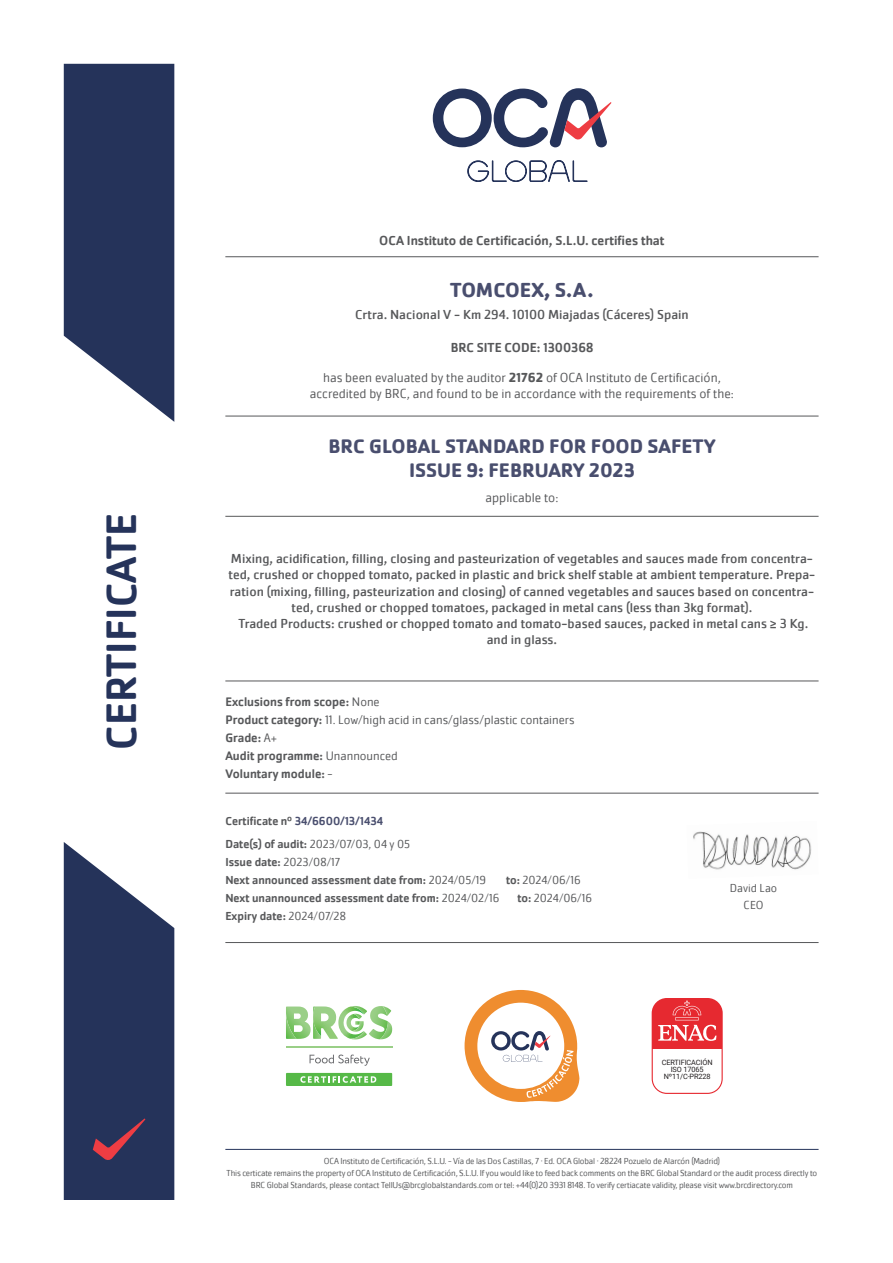
<style>
.page{position:relative;width:893px;height:1263px;background:#fff}
.page>*{position:absolute;margin:0;border:0;box-sizing:border-box;transform-origin:0 0}
.t1{font:500 43.95px "Cachet Pro";color:#25335a}
.t2{font:700 21px "Cachet Pro";letter-spacing:-.005em;color:#494e6e}
.t3{font:700 20.25px "Cachet Pro";color:#494e6e}
.t4{font:13.5px/16.2px "Cachet Pro";color:#57585a;text-align:center}
.t5{font:300 13.5px "Cachet Pro";color:#57585a}
.t6{font:500 13.5px "Cachet Pro";color:#57585a}
.t7{font:500 12.75px "Cachet Pro";color:#57585a}
.t8{font:300 12.75px "Cachet Pro";color:#57585a}
.t9{font:500 12px "Cachet Pro";color:#57585a}
.t10{font:300 12px "Cachet Pro";color:#57585a}
.t11{font:500 12px "Cachet Pro";color:#494e6e}
.t12{font:300 9px/12px "Cachet Pro";letter-spacing:-.02em;color:#57585a;text-align:center}
.t13{font:7.35px "Roboto";letter-spacing:-.01em;color:#231f20}
.s1{font-weight:700}
.s2{font-weight:300}
.s3{font-weight:500}
.s4{color:#57585a}
</style>
<div class="page">
<svg style="left:64px;top:64px;width:110px;height:358px;background:#3f4b6d"></svg>
<svg style="left:64px;top:842px;width:110px;height:358px;background:#414b6d"></svg>
<svg style="left:433px;top:88px;width:179px;height:59px"></svg>
<svg style="left:467px;top:160px;width:121px;height:22px"></svg>
<hr style="left:225px;top:416px;width:594px;height:1px;background:#57585a">
<hr style="left:225px;top:256px;width:594px;height:1px;background:#57585a">
<hr style="left:225px;top:516px;width:594px;height:1px;background:#57585a">
<hr style="left:225px;top:681px;width:594px;height:1px;background:#57585a">
<hr style="left:225px;top:793px;width:594px;height:1px;background:#57585a">
<hr style="left:225px;top:942px;width:594px;height:1px;background:#57585a">
<hr style="left:225px;top:1149px;width:594px;height:1px;background:#25335a">
<svg style="left:286px;top:1006px;width:106px;height:33px"></svg>
<svg style="left:309px;top:1054px;width:61px;height:12px"></svg>
<hr style="left:286px;top:1046px;width:106px;height:2px;background:#9acf87">
<div style="left:286px;top:1073px;width:106px;height:13px;background:#56b947"></div>
<svg style="left:300px;top:1076px;width:76px;height:7px"></svg>
<svg style="left:465px;top:990px;width:114px;height:112px"></svg>
<svg style="left:652px;top:998px;width:71px;height:96px"></svg>
<img style="left:693px;top:831px;width:119px;height:39px">
<p class="t1" style="left:96px;top:750px;width:238px;rotate:-90deg">CERTIFICATE</p>
<p class="t6" style="left:379px;top:232px;width:287px">OCA Instituto de Certificación, S.L.U. certifies that</p>
<p class="t2" style="left:450px;top:277px;width:145px">TOMCOEX, S.A.</p>
<p class="t4" style="left:355px;top:306px;width:335px">Crtra. Nacional V - Km 294. 10100 Miajadas (Cáceres) Spain</p>
<p class="t6" style="left:451px;top:340px;width:144px">BRC SITE CODE: 1300368</p>
<p class="t5" style="left:323px;top:370px;width:399px">has been evaluated by the auditor <span class="s1">21762</span> of OCA Instituto de Certificación,</p>
<p class="t5" style="left:310px;top:386px;width:425px">accredited by BRC, and found to be in accordance with the requirements of the:</p>
<p class="t3" style="left:329px;top:434px;width:388px">BRC GLOBAL STANDARD FOR FOOD SAFETY</p>
<p class="t3" style="left:409px;top:458px;width:227px">ISSUE 9: FEBRUARY 2023</p>
<p class="t5" style="left:485px;top:490px;width:74px">applicable to:</p>
<p class="t4" style="left:229px;top:551px;width:588px">Mixing, acidification, filling, closing and pasteurization of vegetables and sauces made from concentra&shy;ted, crushed or chopped tomato, packed in plastic and brick shelf stable at ambient temperature. Prepa&shy;ration (mixing, filling, pasteurization and closing) of canned vegetables and sauces based on concentra&shy;ted, crushed or chopped tomatoes, packaged in metal cans (less than 3kg format).</p>
<p class="t4" style="left:238px;top:615px;width:571px">Traded Products: crushed or chopped tomato and tomato-based sauces, packed in metal cans ≥ 3 Kg. and in glass.</p>
<p class="t7" style="left:225px;top:694px;width:156px">Exclusions from scope: <span class="s2">None</span></p>
<p class="t8" style="left:225px;top:712px;width:351px"><span class="s3">Product category:</span> 11. Low/high acid in cans/glass/plastic containers</p>
<p class="t7" style="left:225px;top:730px;width:53px">Grade: <span class="s2">A+</span></p>
<p class="t7" style="left:225px;top:748px;width:174px">Audit programme: <span class="s2">Unannounced</span></p>
<p class="t7" style="left:225px;top:766px;width:109px">Voluntary module: <span class="s2">-</span></p>
<p class="t11" style="left:225px;top:814px;width:159px"><span class="s4">Certificate nº</span> 34/6600/13/1434</p>
<p class="t10" style="left:225px;top:837px;width:186px"><span class="s3">Date(s) of audit:</span> 2023/07/03, 04 y 05</p>
<p class="t9" style="left:225px;top:854px;width:117px">Issue date: <span class="s2">2023/08/17</span></p>
<p class="t9" style="left:225px;top:872px;width:262px">Next announced assessment date from: <span class="s2">2024/05/19</span></p>
<p class="t10" style="left:506px;top:873px;width:76px"><span class="s3">to:</span> 2024/06/16</p>
<p class="t9" style="left:225px;top:890px;width:275px">Next unannounced assessment date from: <span class="s2">2024/02/16</span></p>
<p class="t10" style="left:517px;top:891px;width:76px"><span class="s3">to:</span> 2024/06/16</p>
<p class="t9" style="left:225px;top:908px;width:122px">Expiry date: <span class="s2">2024/07/28</span></p>
<p class="t10" style="left:730px;top:881px;width:49px">David Lao</p>
<p class="t10" style="left:744px;top:898px;width:21px">CEO</p>
<p class="t13" style="left:662px;top:1057px;width:52px">CERTIFICACIÓN</p>
<p class="t13" style="left:671px;top:1064px;width:35px">ISO 17065</p>
<p class="t13" style="left:664px;top:1071px;width:49px">Nº11/C-PR228</p>
<p class="t12" style="left:324px;top:1155px;width:398px">OCA Instituto de Certificación, S.L.U. - Vía de las Dos Castillas, 7 · Ed. OCA Global · 28224 Pozuelo de Alarcón (Madrid)</p>
<p class="t12" style="left:227px;top:1167px;width:592px">This certicate remains the property of OCA Instituto de Certificación, S.L.U. If you would like to feed back comments on the BRC Global Standard or the audit process directly to<br>BRC Global Standards, please contact TellUs@brcglobalstandards.com or tel: +44(0)20 3931 8148. To verify certiacate validity, please visit www.brcdirectory.com</p>
</div>
